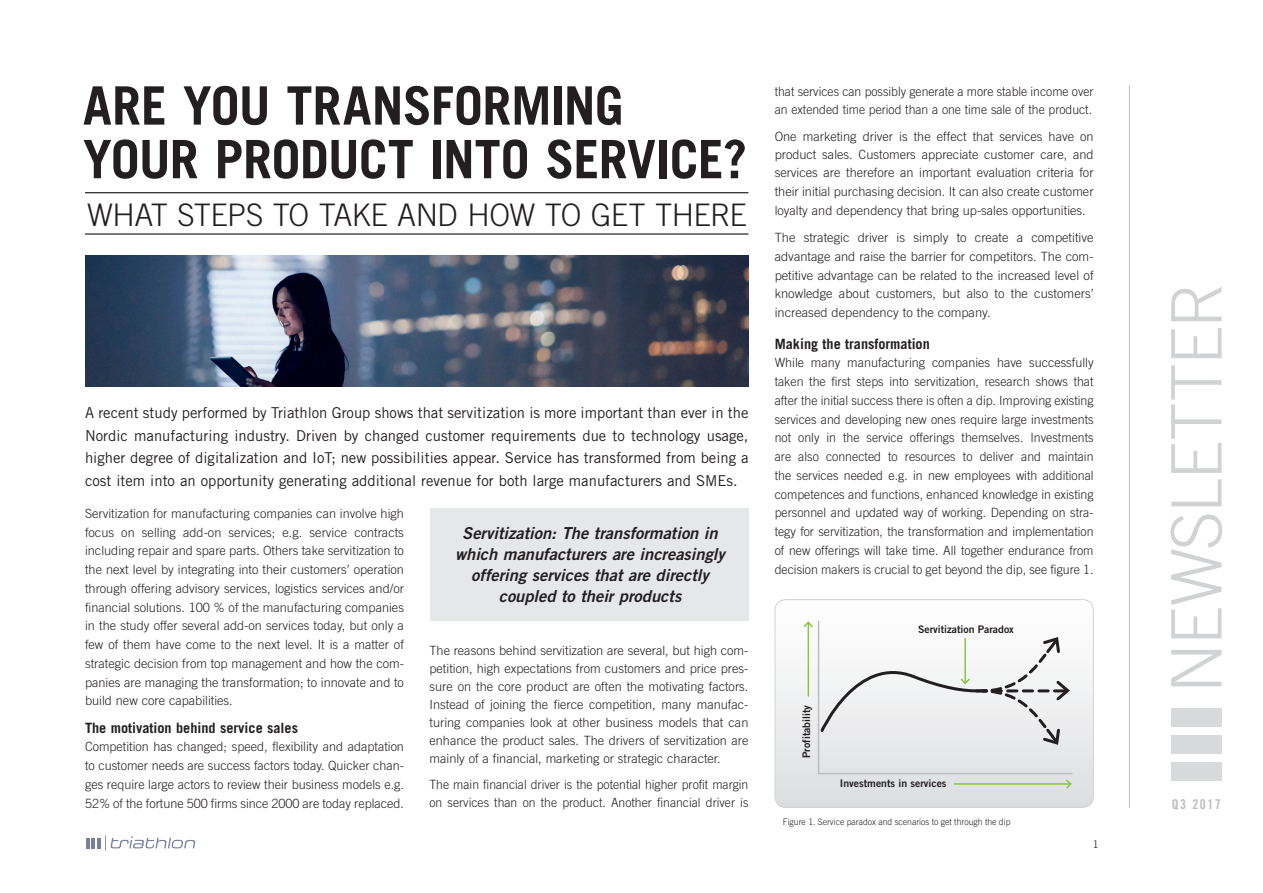
<style>
.page{position:relative;width:1263px;height:893px;background:#fff}
.page>*{position:absolute;margin:0;border:0;box-sizing:border-box;transform-origin:0 0}
.t1{font:300 69.75px "Trade Gothic";letter-spacing:-.025em;color:#d1d2d4}
.t2{font:700 52.95px/53.6px "Trade Gothic";letter-spacing:-.01em;color:#231f20}
.t3{font:300 31.05px "Trade Gothic";letter-spacing:-.02em;color:#231f20}
.t4{font:italic 16.5px/21px "Trade Gothic Bold Two";color:#231f20;text-align:center}
.t5{font:15px/22.5px "Trade Gothic";color:#231f20;text-align:justify}
.t6{font:700 14.25px "Trade Gothic";color:#231f20}
.t7{font:13.5px "Trade Gothic Bold Cond Twenty";letter-spacing:.11em;color:#bcbdc0}
.t8{font:300 12.75px/18.8px "Trade Gothic";color:#231f20;text-align:justify}
.t9{font:300 12.75px/18px "Trade Gothic";color:#231f20;scale:.96 1}
.t10{font:10.5px "Trade Gothic Bold Two";color:#231f20}
.t11{font:300 10.5px "Trade Gothic";color:#231f20}
.t12{font:300 9px "Trade Gothic";color:#231f20;scale:.96 1}
</style>
<div class="page">
<svg style="left:775px;top:600px;width:318px;height:207px"></svg>
<div style="left:775px;top:599px;width:318px;height:209px;border:1px solid #d1d2d4;border-radius:11px"></div>
<hr style="left:1129px;top:85px;width:1px;height:723px;background:#bcbdc0">
<div style="left:1171px;top:708px;width:50px;height:18px;background:#d8d9db"></div>
<div style="left:1171px;top:735px;width:50px;height:18px;background:#d8d9db"></div>
<div style="left:1171px;top:762px;width:50px;height:19px;background:#d8d9db"></div>
<svg style="left:86px;top:838px;width:3px;height:10px"></svg>
<hr style="left:91px;top:838px;width:4px;height:10px;background:#787f9f">
<svg style="left:97px;top:835px;width:98px;height:15px"></svg>
<hr style="left:85px;top:192px;width:663px;height:1px;background:#231f20">
<hr style="left:85px;top:233px;width:663px;height:2px;background:#231f20">
<div style="left:430px;top:508px;width:318px;height:112px;background:#e6e7e9"></div>
<img style="left:85px;top:255px;width:663px;height:132px">
<svg style="left:802px;top:620px;width:271px;height:170px"></svg>
<p class="t2" style="left:83px;top:78px;width:666px">ARE YOU TRANSFORMING<br>YOUR PRODUCT INTO SERVICE?</p>
<p class="t3" style="left:87px;top:196px;width:661px">WHAT STEPS TO TAKE AND HOW TO GET THERE</p>
<p class="t5" style="left:85px;top:401px;width:665px">A recent study performed by Triathlon Group shows that servitization is more important than ever in the Nordic manufacturing industry. Driven by changed customer requirements due to technology usage, higher degree of digitalization and IoT; new possibilities appear. Service has transformed from being a cost item into an opportunity generating additional revenue for both large manufacturers and SMEs.</p>
<p class="t4" style="left:455px;top:522px;width:271px">Servitization: The transformation in which manufacturers are increasingly offering services that are directly coupled to their products</p>
<p class="t8" style="left:85px;top:504px;width:320px">Servitization for manufacturing companies can involve high focus on selling add-on services; e.g. service contracts including repair and spare parts. Others take servitization to the next level by integrating into their customers’ operation through offering advisory services, logistics services and/or financial solutions. 100 % of the manufacturing companies in the study offer several add-on services today, but only a few of them have come to the next level. It is a matter of strategic decision from top management and how the com&shy;panies are managing the transformation; to innovate and to build new core capabilities.</p>
<p class="t6" style="left:85px;top:719px;width:214px">The motivation behind service sales</p>
<p class="t8" style="left:85px;top:737px;width:320px">Competition has changed; speed, flexibility and adaptation to customer needs are success factors today. Quicker chan&shy;ges require large actors to review their business models e.g.<br>52% of the fortune 500 firms since 2000 are today replaced.</p>
<p class="t8" style="left:429px;top:641px;width:320px;line-height:18px">The reasons behind servitization are several, but high com&shy;petition, high expectations from customers and price pres&shy;sure on the core product are often the motivating factors.<br>Instead of joining the fierce competition, many manufac&shy;turing companies look at other business models that can enhance the product sales. The drivers of servitization are mainly of a financial, marketing or strategic character.</p>
<p class="t9" style="left:429px;top:775px;width:334px">The main financial driver is the potential higher profit margin on services than on the product. Another financial driver is</p>
<p class="t9" style="left:775px;top:82px;width:334px">that services can possibly generate a more stable income over an extended time period than a one time sale of the product.</p>
<p class="t8" style="left:775px;top:127px;width:320px">One marketing driver is the effect that services have on product sales. Customers appreciate customer care, and services are therefore an important evaluation criteria for their initial purchasing decision. It can also create customer loyalty and dependency that bring up-sales opportunities.</p>
<p class="t8" style="left:775px;top:228px;width:320px">The strategic driver is simply to create a competitive advantage and raise the barrier for competitors. The com&shy;petitive advantage can be related to the increased level of knowledge about customers, but also to the customers’ increased dependency to the company.</p>
<p class="t6" style="left:775px;top:335px;width:157px">Making the transformation</p>
<p class="t8" style="left:775px;top:353px;width:320px">While many manufacturing companies have successfully taken the first steps into servitization, research shows that after the initial success there is often a dip. Improving existing services and developing new ones require large investments not only in the service offerings themselves. Investments are also connected to resources to deliver and maintain the services needed e.g. in new employees with additional competences and functions, enhanced knowledge in existing personnel and updated way of working. Depending on stra&shy;tegy for servitization, the transformation and implementation of new offerings will take time. All together endurance from decision makers is crucial to get beyond the dip, see figure 1.</p>
<p class="t10" style="left:918px;top:622px;width:97px">Servitization Paradox</p>
<p class="t10" style="left:800px;top:758px;width:55px;rotate:-90deg">Profitability</p>
<p class="t10" style="left:840px;top:776px;width:108px">Investments in services</p>
<p class="t12" style="left:783px;top:816px;width:239px">Figure 1. Service paradox and scenarios to get through the dip</p>
<p class="t11" style="left:1093px;top:838px;width:7px">1</p>
<p class="t1" style="left:1155px;top:693px;width:413px;rotate:-90deg">NEWSLETTER</p>
<p class="t7" style="left:1172px;top:796px;width:50px">Q3 2017</p>
</div>
